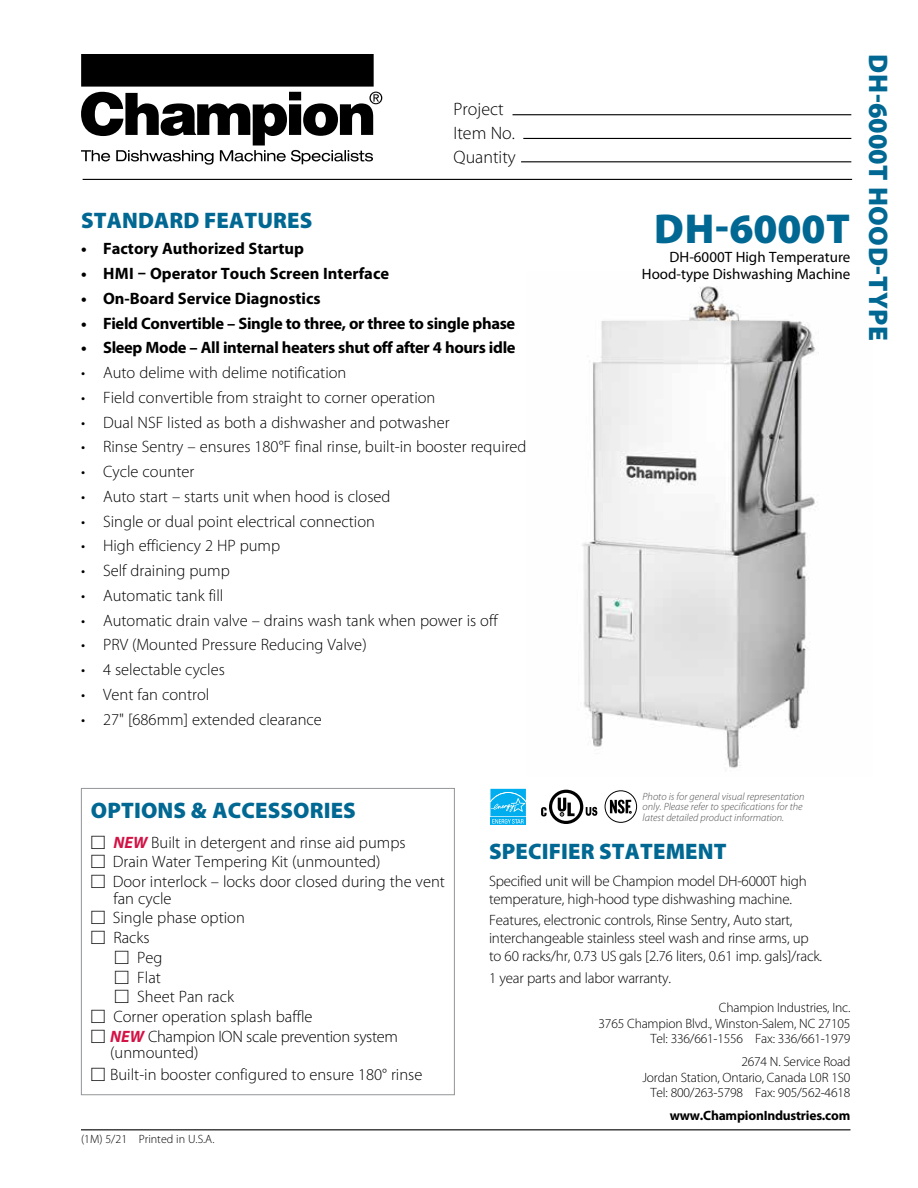
<style>
.page{position:relative;width:918px;height:1188px;background:#fff}
.page>*{position:absolute;margin:0;border:0;box-sizing:border-box;transform-origin:0 0}
.t1{font:900 42px "Myriad Pro";color:#006892}
.t2{font:900 27px "Myriad Pro";letter-spacing:.02em;color:#006892}
.t3{font:900 22.5px "Myriad Pro";letter-spacing:.005em;color:#006892}
.t4{font:300 18px/24px "Myriad Pro";color:#000}
.t5{font:300 16.5px/19.8px "Myriad Pro";color:#000}
.t6{font:700 16.5px "Myriad Pro";letter-spacing:-.02em;color:#000}
.t7{font:700 16.5px "Myriad Pro";color:#000}
.t8{font:300 16.5px "Myriad Pro";letter-spacing:-.02em;color:#000}
.t9{font:300 15px/18px "Myriad Pro";letter-spacing:-.015em;color:#000}
.t10{font:15px/16.5px "Myriad Pro";color:#000;text-align:right}
.t11{font:300 13.5px/15.8px "Myriad Pro";letter-spacing:-.015em;color:#000;text-align:right}
.t12{font:700 13.5px "Myriad Pro";letter-spacing:-.015em;color:#000}
.t13{font:300 12px "Myriad Pro";color:#000}
.t14{font:italic 300 10.5px/10.5px "Myriad Pro";color:#4d4d4f}
.s1{font-family:"Universal Newswith Comm Pi";font-weight:400}
.s2{font-weight:700;font-style:italic;color:#d31245}
</style>
<div class="page">
<img style="left:582px;top:286px;width:236px;height:485px">
<hr style="left:81px;top:1129px;width:769px;height:1px;background:#000">
<hr style="left:83px;top:179px;width:769px;height:1px;background:#000">
<hr style="left:521px;top:161px;width:330px;height:1px;background:#000">
<hr style="left:523px;top:138px;width:328px;height:1px;background:#000">
<hr style="left:513px;top:114px;width:338px;height:1px;background:#000">
<div style="left:81px;top:788px;width:374px;height:307px;border:1px solid #939598"></div>
<svg style="left:81px;top:54px;width:301px;height:111px"></svg>
<svg style="left:541px;top:790px;width:56px;height:34px"></svg>
<div style="left:605px;top:790px;width:32px;height:33px;border:1px solid #000;border-radius:50%"></div>
<svg style="left:610px;top:800px;width:21px;height:14px"></svg>
<svg style="left:490px;top:788px;width:36px;height:37px"></svg>
<svg style="left:490px;top:789px;width:36px;height:35px"></svg>
<p class="t4" style="left:454px;top:97px;width:64px">Project<br>Item No.<br>Quantity</p>
<h3 class="t3" style="left:81px;top:206px;width:233px">STANDARD FEATURES</h3>
<p class="t7" style="left:81px;top:238px;width:224px">• Factory Authorized Startup</p>
<p class="t7" style="left:81px;top:263px;width:309px">• HMI – Operator Touch Screen Interface</p>
<p class="t7" style="left:81px;top:287px;width:241px">• On-Board Service Diagnostics</p>
<p class="t6" style="left:81px;top:312px;width:436px">• Field Convertible – Single to three, or three to single phase</p>
<p class="t6" style="left:81px;top:337px;width:436px">• Sleep Mode – All internal heaters shut off after 4 hours idle</p>
<p class="t5" style="left:81px;top:363px;width:267px">• Auto delime with delime notification</p>
<p class="t5" style="left:81px;top:387px;width:356px">• Field convertible from straight to corner operation</p>
<p class="t5" style="left:81px;top:412px;width:370px">• Dual NSF listed as both a dishwasher and potwasher</p>
<p class="t5" style="left:81px;top:437px;width:447px">• Rinse Sentry – ensures 180°F final rinse, built-in booster required</p>
<p class="t5" style="left:81px;top:462px;width:115px">• Cycle counter</p>
<p class="t5" style="left:81px;top:486px;width:311px">• Auto start – starts unit when hood is closed</p>
<p class="t5" style="left:81px;top:511px;width:296px">• Single or dual point electrical connection</p>
<p class="t5" style="left:81px;top:536px;width:201px">• High efficiency 2 HP pump</p>
<p class="t5" style="left:81px;top:561px;width:150px">• Self draining pump</p>
<p class="t5" style="left:81px;top:585px;width:144px">• Automatic tank fill</p>
<p class="t5" style="left:81px;top:610px;width:418px">• Automatic drain valve – drains wash tank when power is off</p>
<p class="t5" style="left:81px;top:635px;width:287px">• PRV (Mounted Pressure Reducing Valve)</p>
<p class="t5" style="left:81px;top:660px;width:145px">• 4 selectable cycles</p>
<p class="t5" style="left:81px;top:684px;width:130px">• Vent fan control</p>
<p class="t5" style="left:81px;top:709px;width:242px">• 27" [686mm] extended clearance</p>
<h1 class="t1" style="left:654px;top:201px;width:197px">DH-6000T</h1>
<p class="t10" style="left:642px;top:249px;width:210px">DH-6000T High Temperature<br>Hood-type Dishwashing Machine</p>
<h2 class="t2" style="left:896px;top:54px;width:288px;rotate:90deg">DH-6000T HOOD-TYPE</h2>
<h3 class="t3" style="left:91px;top:795px;width:266px">OPTIONS &amp; ACCESSORIES</h3>
<p class="t5" style="left:91px;top:832px;width:356px"><span class="s1">:</span> <span class="s2">NEW</span> Built in detergent and rinse aid pumps<br><span class="s1">:</span> Drain Water Tempering Kit (unmounted)<br><span class="s1">:</span> Door interlock – locks door closed during the vent</p>
<p class="t5" style="left:113px;top:888px;width:60px">fan cycle</p>
<p class="t5" style="left:91px;top:908px;width:156px"><span class="s1">:</span> Single phase option</p>
<p class="t5" style="left:91px;top:928px;width:60px"><span class="s1">:</span> Racks</p>
<p class="t5" style="left:115px;top:947px;width:49px"><span class="s1">:</span> Peg</p>
<p class="t5" style="left:115px;top:967px;width:48px"><span class="s1">:</span> Flat</p>
<p class="t5" style="left:115px;top:987px;width:121px"><span class="s1">:</span> Sheet Pan rack</p>
<p class="t5" style="left:91px;top:1007px;width:223px"><span class="s1">:</span> Corner operation splash baffle</p>
<p class="t8" style="left:91px;top:1026px;width:309px"><span class="s1">:</span> <span class="s2">NEW</span> Champion ION scale prevention system</p>
<p class="t5" style="left:91px;top:1042px;width:333px;line-height:21.3px;text-indent:20px">(unmounted)<br><span class="s1">:</span> Built-in booster configured to ensure 180° rinse</p>
<p class="t13" style="left:81px;top:1132px;width:135px">(1M) 5/21 Printed in U.S.A.</p>
<p class="t14" style="left:643px;top:791px;width:164px">Photo is for general visual representation only. Please refer to specifications for the latest detailed product information.</p>
<h3 class="t3" style="left:489px;top:837px;width:239px">SPECIFIER STATEMENT</h3>
<p class="t9" style="left:489px;top:871px;width:319px">Specified unit will be Champion model DH-6000T high temperature, high-hood type dishwashing machine.</p>
<p class="t9" style="left:489px;top:911px;width:335px">Features, electronic controls, Rinse Sentry, Auto start, interchangeable stainless steel wash and rinse arms, up to 60 racks/hr, 0.73 US gals [2.76 liters, 0.61 imp. gals]/rack.</p>
<p class="t9" style="left:489px;top:969px;width:184px">1 year parts and labor warranty.</p>
<p class="t11" style="left:599px;top:999px;width:253px">Champion Industries, Inc.<br>3765 Champion Blvd., Winston-Salem, NC 27105<br>Tel: 336/661-1556 Fax: 336/661-1979</p>
<p class="t11" style="left:642px;top:1053px;width:209px">2674 N. Service Road<br>Jordan Station, Ontario, Canada L0R 1S0<br>Tel: 800/263-5798 Fax: 905/562-4618</p>
<p class="t12" style="left:670px;top:1107px;width:182px">www.ChampionIndustries.com</p>
</div>
